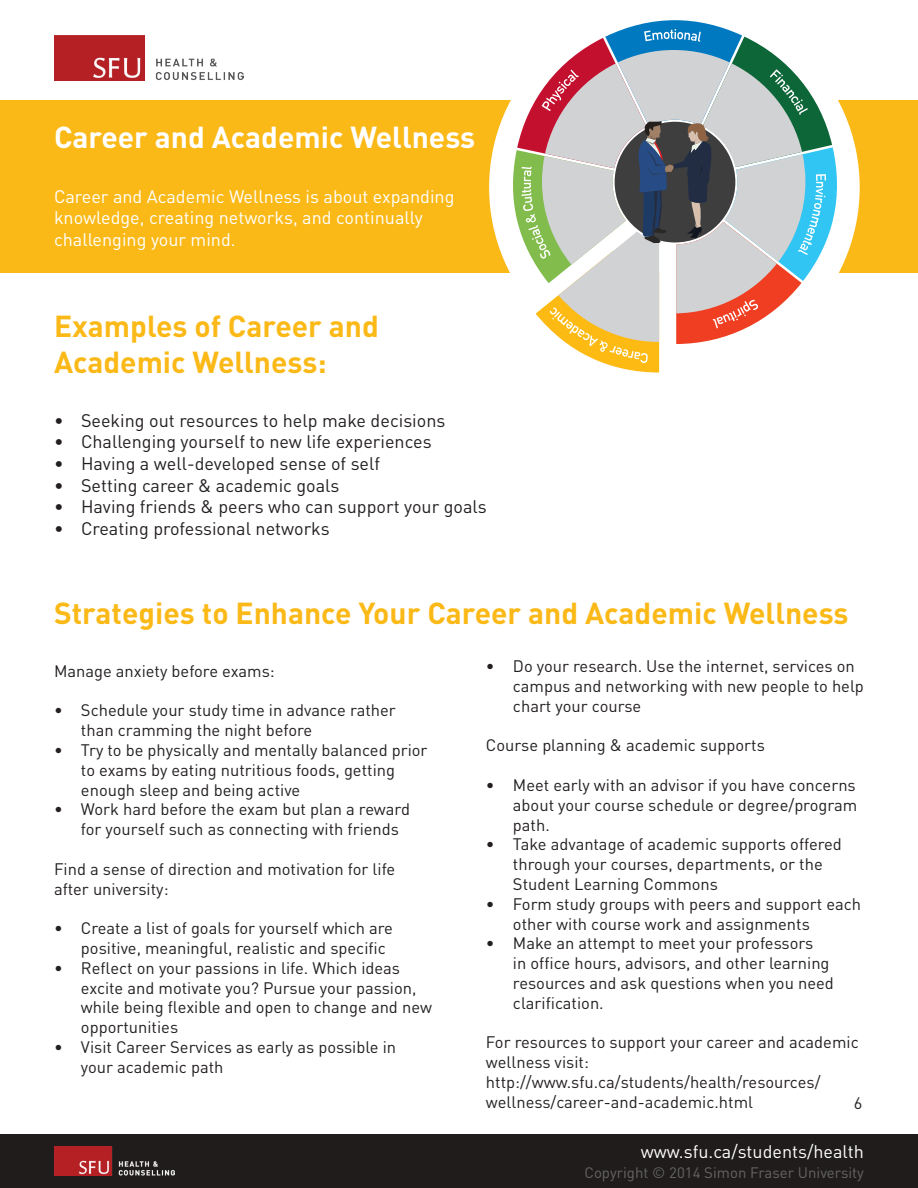
<style>
.page{position:relative;width:918px;height:1188px;background:#fff}
.page>*{position:absolute;margin:0;border:0;box-sizing:border-box;transform-origin:0 0}
.t1{font:700 30px/36px "DIN Pro";color:#fbb917}
.t2{font:700 30px/36px "DIN Pro";color:#fff}
.t3{font:18px "DIN Pro";color:#231f20}
.t4{font:18px/21.6px "DIN Pro";color:#fff}
.t5{font:16.5px/19.8px "DIN Pro";color:#231f20}
.t6{font:15px "DIN Pro";color:#646464}
</style>
<div class="page">
<div style="left:0;top:1134px;width:918px;height:54px;background:#201c1c"></div>
<img style="left:54px;top:36px;width:189px;height:45px">
<img style="left:54px;top:1147px;width:121px;height:28px">
<div style="left:0;top:100px;width:918px;height:173px;background:#fbb917"></div>
<hr style="left:917px;top:100px;width:1px;height:173px;background:#82bc4a">
<div style="left:489px;top:2px;width:371px;height:371px;background:#fff;border-radius:50%"></div>
<svg style="left:507px;top:20px;width:337px;height:353px"></svg>
<h1 class="t2" style="left:54px;top:118px;width:423px">Career and Academic Wellness</h1>
<h1 class="t2" style="left:54px;top:179px;width:365px">Health and Wellness Guide for Students</h1>
<p class="t4" style="left:54px;top:185px;width:402px">Career and Academic Wellness is about expanding knowledge, creating networks, and continually challenging your mind.</p>
<h1 class="t1" style="left:54px;top:307px;width:326px">Examples of Career and<br>Academic Wellness:</h1>
<p class="t3" style="left:54px;top:408px;width:393px">• Seeking out resources to help make decisions</p>
<p class="t3" style="left:54px;top:430px;width:379px">• Challenging yourself to new life experiences</p>
<p class="t3" style="left:54px;top:451px;width:328px">• Having a well-developed sense of self</p>
<p class="t3" style="left:54px;top:473px;width:287px">• Setting career &amp; academic goals</p>
<p class="t3" style="left:54px;top:494px;width:434px">• Having friends &amp; peers who can support your goals</p>
<p class="t3" style="left:54px;top:516px;width:277px">• Creating professional networks</p>
<h1 class="t1" style="left:54px;top:594px;width:796px">Strategies to Enhance Your Career and Academic Wellness</h1>
<p class="t5" style="left:54px;top:660px;width:222px">Manage anxiety before exams:</p>
<p class="t5" style="left:81px;top:700px;width:316px;text-indent:-27px">• Schedule your study time in advance rather than cramming the night before</p>
<p class="t5" style="left:81px;top:740px;width:348px;text-indent:-27px">• Try to be physically and mentally balanced prior to exams by eating nutritious foods, getting enough sleep and being active</p>
<p class="t5" style="left:81px;top:799px;width:331px;text-indent:-27px">• Work hard before the exam but plan a reward for yourself such as connecting with friends</p>
<p class="t5" style="left:54px;top:858px;width:343px">Find a sense of direction and motivation for life after university:</p>
<p class="t5" style="left:81px;top:918px;width:314px;text-indent:-27px">• Create a list of goals for yourself which are positive, meaningful, realistic and specific</p>
<p class="t5" style="left:81px;top:957px;width:352px;text-indent:-27px">• Reflect on your passions in life. Which ideas excite and motivate you? Pursue your passion, while being flexible and open to change and new opportunities</p>
<p class="t5" style="left:81px;top:1037px;width:317px;text-indent:-27px">• Visit Career Services as early as possible in your academic path</p>
<p class="t5" style="left:513px;top:656px;width:352px;text-indent:-27px">• Do your research. Use the internet, services on campus and networking with new people to help chart your course</p>
<p class="t5" style="left:486px;top:735px;width:280px">Course planning &amp; academic supports</p>
<p class="t5" style="left:513px;top:775px;width:346px;text-align:justify;text-indent:-27px">• Meet early with an advisor if you have concerns about your course schedule or degree/program path.</p>
<p class="t5" style="left:513px;top:834px;width:330px;text-indent:-27px">• Take advantage of academic supports offered through your courses, departments, or the<br>Student Learning Commons</p>
<p class="t5" style="left:513px;top:893px;width:350px;text-indent:-27px">• Form study groups with peers and support each other with course work and assignments</p>
<p class="t5" style="left:513px;top:933px;width:322px;text-indent:-27px">• Make an attempt to meet your professors<br>in office hours, advisors, and other learning resources and ask questions when you need clarification.</p>
<p class="t5" style="left:486px;top:1032px;width:374px">For resources to support your career and academic wellness visit: http://www.sfu.ca/students/health/resources/ wellness/career-and-academic.html</p>
<p class="t5" style="left:854px;top:1093px;width:10px">6</p>
<p class="t4" style="left:641px;top:1140px;width:225px">www.sfu.ca/students/health</p>
<p class="t6" style="left:584px;top:1162px;width:281px">Copyright © 2014 Simon Fraser University</p>
</div>
